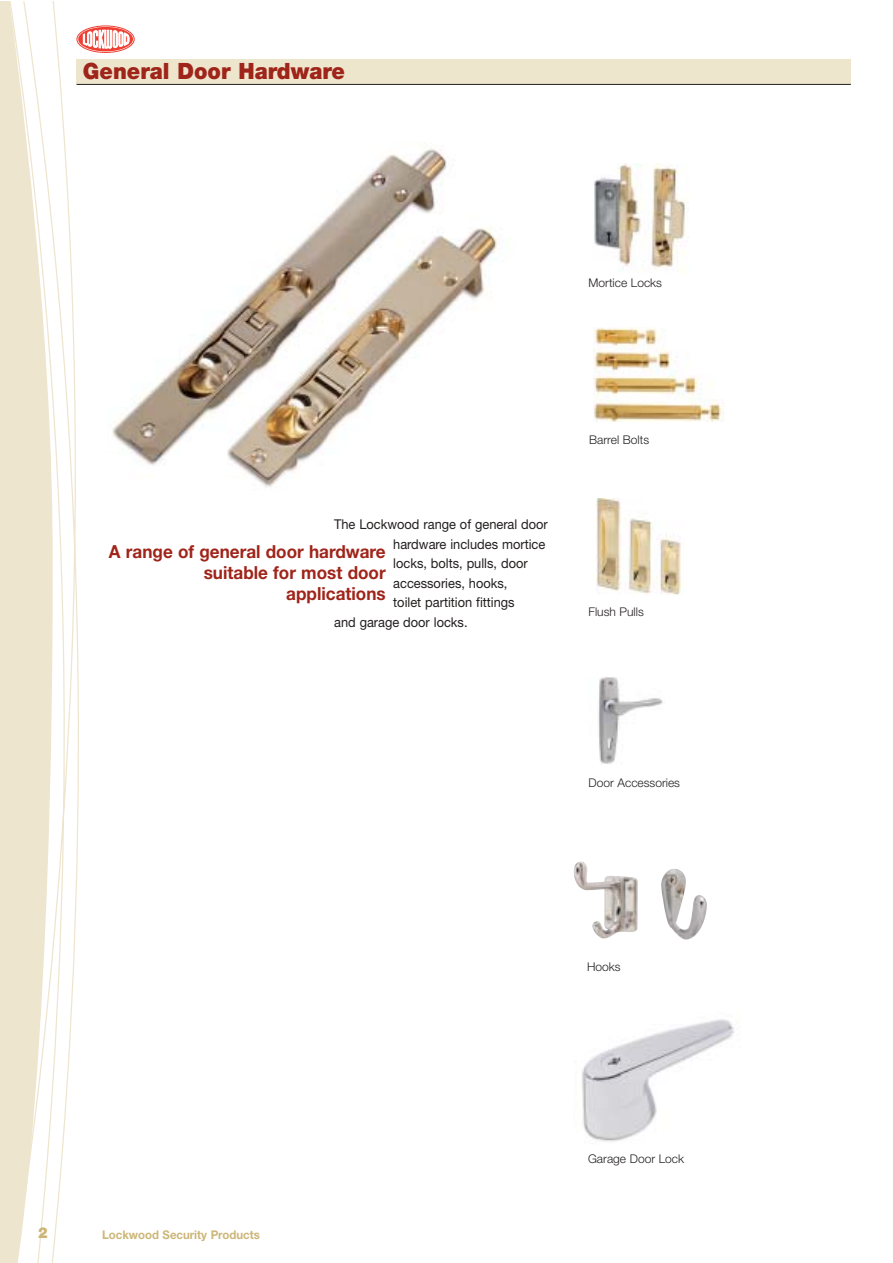
<style>
.page{position:relative;width:893px;height:1263px;background:#fff}
.page>*{position:absolute;margin:0;border:0;box-sizing:border-box;transform-origin:0 0}
.t1{font:900 22.5px "Helvetica Neue LT";color:#9f2419;scale:.95 1}
.t2{font:700 18px/21px "Helvetica Neue LT";color:#9f2419;text-align:right;scale:.95 1}
.t3{font:900 15px "Helvetica Neue LT";color:#ccb677;scale:.95 1}
.t4{font:13.5px "Helvetica Neue LT";color:#231f1f;scale:.95 1}
.t5{font:300 12px "Helvetica Neue LT";color:#231f1f}
.t6{font:700 12px "Helvetica Neue LT";color:#ccb677;scale:.95 1}
</style>
<div class="page">
<svg style="left:0;top:2px;width:82px;height:1261px"></svg>
<div style="left:77px;top:59px;width:773px;height:25px;background:#eee5cd"></div>
<hr style="left:77px;top:84px;width:773px;height:1px;background:#231f1f">
<svg style="left:77px;top:26px;width:57px;height:27px"></svg>
<svg style="left:78px;top:27px;width:55px;height:24px"></svg>
<svg style="left:83px;top:30px;width:46px;height:19px"></svg>
<img style="left:112px;top:149px;width:386px;height:338px">
<img style="left:596px;top:498px;width:88px;height:97px">
<img style="left:598px;top:677px;width:66px;height:87px">
<img style="left:593px;top:164px;width:93px;height:105px">
<img style="left:573px;top:861px;width:65px;height:78px">
<img style="left:593px;top:328px;width:130px;height:94px">
<img style="left:661px;top:869px;width:46px;height:71px">
<img style="left:582px;top:1019px;width:153px;height:123px">
<h1 class="t1" style="left:83px;top:63px;width:277px">General Door Hardware</h1>
<p class="t5" style="left:588px;top:279px;width:75px">Mortice Locks</p>
<p class="t4" style="left:334px;top:520px;width:226px">The Lockwood range of general door</p>
<p class="t4" style="left:393px;top:539px;width:162px">hardware includes mortice</p>
<p class="t4" style="left:393px;top:559px;width:143px">locks, bolts, pulls, door</p>
<p class="t4" style="left:393px;top:578px;width:122px">accessories, hooks,</p>
<p class="t4" style="left:393px;top:598px;width:129px">toilet partition fittings</p>
<p class="t4" style="left:334px;top:617px;width:142px">and garage door locks.</p>
<h2 class="t2" style="left:109px;top:543px;width:293px">A range of general door hardware suitable for most door applications</h2>
<p class="t5" style="left:589px;top:435px;width:61px">Barrel Bolts</p>
<p class="t5" style="left:588px;top:607px;width:57px">Flush Pulls</p>
<p class="t5" style="left:588px;top:779px;width:93px">Door Accessories</p>
<p class="t5" style="left:587px;top:962px;width:35px">Hooks</p>
<p class="t3" style="left:38px;top:1228px;width:12px">2</p>
<p class="t6" style="left:102px;top:1230px;width:168px">Lockwood Security Products</p>
<p class="t5" style="left:588px;top:1154px;width:98px">Garage Door Lock</p>
</div>
